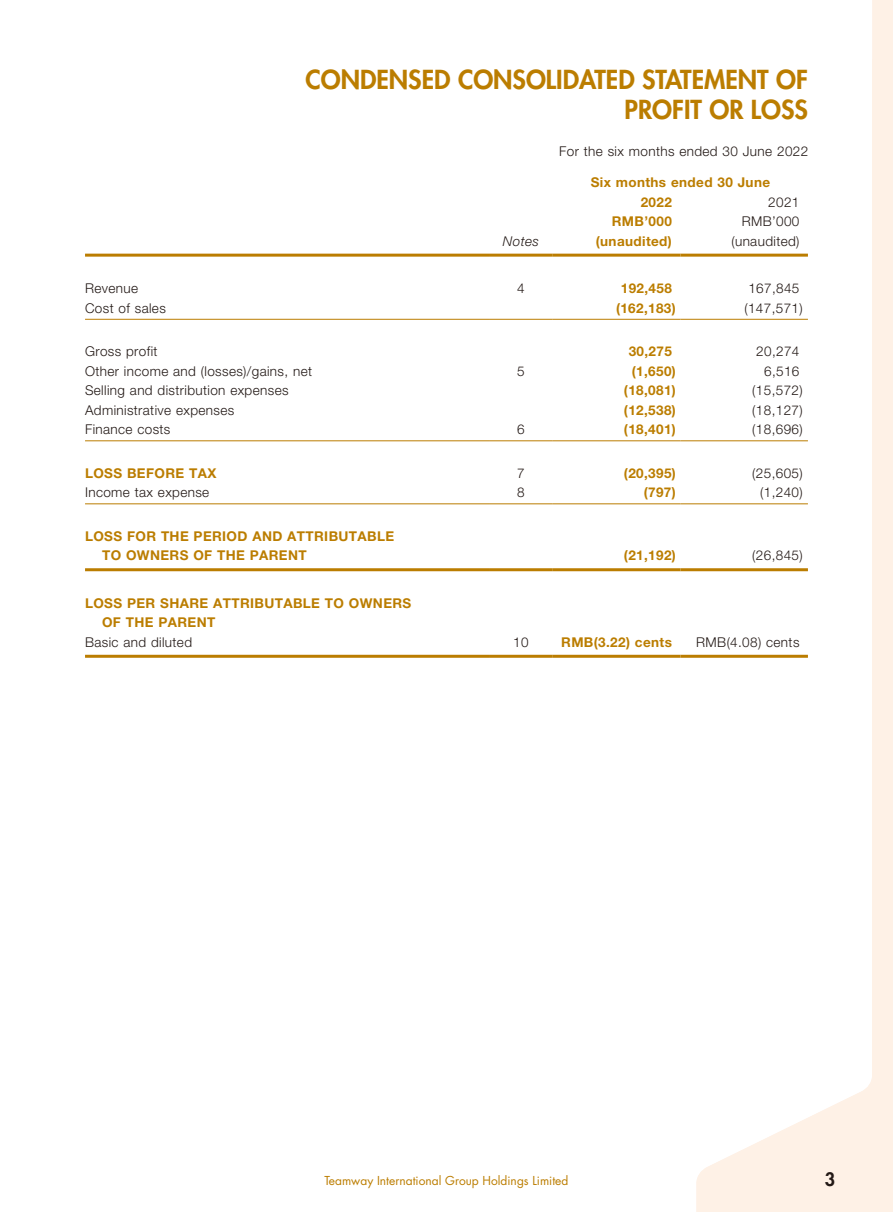
<style>
.page{position:relative;width:893px;height:1212px;background:#fff}
.page>*{position:absolute;margin:0;border:0;box-sizing:border-box;transform-origin:0 0}
.t1{font:800 25.5px/30px "Futura Std";color:#bb7d00;text-align:right}
.t2{font:800 18px "Futura Std";color:#231916}
.t3{font:300 13.5px "Helvetica Neue LT Std";letter-spacing:.03em;color:#231916}
.t4{font:700 13.5px/19.5px "Helvetica Neue LT Std";letter-spacing:.03em;color:#bb7d00}
.t5{font:italic 300 13.5px "Helvetica Neue LT Std";letter-spacing:.03em;color:#231916}
.t6{font:12px "Futura Std";color:#bb7d00}
</style>
<div class="page">
<svg style="left:872px;top:0;width:21px;height:59px"></svg>
<svg style="left:696px;top:59px;width:197px;height:1153px"></svg>
<svg style="left:553px;top:318px;width:127px;height:337px"></svg>
<hr style="left:85px;top:254px;width:404px;height:3px;background:#bb7d00">
<hr style="left:489px;top:254px;width:64px;height:3px;background:#bb7d00">
<hr style="left:553px;top:254px;width:127px;height:3px;background:#bb7d00">
<hr style="left:680px;top:254px;width:128px;height:3px;background:#bb7d00">
<hr style="left:85px;top:319px;width:404px;height:1px;background:#bb7d00">
<hr style="left:489px;top:319px;width:64px;height:1px;background:#bb7d00">
<hr style="left:553px;top:319px;width:127px;height:1px;background:#bb7d00">
<hr style="left:680px;top:319px;width:128px;height:1px;background:#bb7d00">
<hr style="left:85px;top:440px;width:404px;height:1px;background:#bb7d00">
<hr style="left:489px;top:440px;width:64px;height:1px;background:#bb7d00">
<hr style="left:553px;top:440px;width:127px;height:1px;background:#bb7d00">
<hr style="left:680px;top:440px;width:128px;height:1px;background:#bb7d00">
<hr style="left:85px;top:503px;width:404px;height:1px;background:#bb7d00">
<hr style="left:489px;top:503px;width:64px;height:1px;background:#bb7d00">
<hr style="left:553px;top:503px;width:127px;height:1px;background:#bb7d00">
<hr style="left:680px;top:503px;width:128px;height:1px;background:#bb7d00">
<hr style="left:85px;top:568px;width:404px;height:3px;background:#bb7d00">
<hr style="left:489px;top:568px;width:64px;height:3px;background:#bb7d00">
<hr style="left:553px;top:568px;width:127px;height:3px;background:#bb7d00">
<hr style="left:680px;top:568px;width:128px;height:3px;background:#bb7d00">
<hr style="left:85px;top:655px;width:404px;height:3px;background:#bb7d00">
<hr style="left:489px;top:655px;width:64px;height:3px;background:#bb7d00">
<hr style="left:553px;top:655px;width:127px;height:3px;background:#bb7d00">
<hr style="left:680px;top:655px;width:128px;height:3px;background:#bb7d00">
<h1 class="t1" style="left:305px;top:65px;width:504px">CONDENSED CONSOLIDATED STATEMENT OF<br>PROFIT OR LOSS</h1>
<p class="t3" style="left:559px;top:143px;width:251px">For the six months ended 30 June 2022</p>
<p class="t4" style="left:641px;top:172px;width:131px;text-indent:-50px">Six months ended 30 June<br>2022</p>
<p class="t3" style="left:768px;top:194px;width:33px">2021</p>
<p class="t4" style="left:612px;top:211px;width:62px">RMB’000</p>
<p class="t3" style="left:742px;top:213px;width:59px">RMB’000</p>
<p class="t5" style="left:503px;top:233px;width:38px">Notes</p>
<p class="t4" style="left:596px;top:231px;width:78px">(unaudited)</p>
<p class="t3" style="left:731px;top:233px;width:70px">(unaudited)</p>
<p class="t3" style="left:85px;top:280px;width:55px">Revenue</p>
<p class="t3" style="left:517px;top:280px;width:9px">4</p>
<p class="t4" style="left:621px;top:278px;width:53px">192,458</p>
<p class="t3" style="left:748px;top:280px;width:53px">167,845</p>
<p class="t3" style="left:85px;top:300px;width:82px">Cost of sales</p>
<p class="t4" style="left:616px;top:298px;width:61px">(162,183)</p>
<p class="t3" style="left:744px;top:300px;width:60px">(147,571)</p>
<p class="t3" style="left:85px;top:343px;width:74px">Gross profit</p>
<p class="t4" style="left:629px;top:341px;width:45px">30,275</p>
<p class="t3" style="left:756px;top:343px;width:45px">20,274</p>
<p class="t3" style="left:85px;top:363px;width:229px">Other income and (losses)/gains, net</p>
<p class="t3" style="left:517px;top:363px;width:9px">5</p>
<p class="t4" style="left:632px;top:361px;width:46px">(1,650)</p>
<p class="t3" style="left:764px;top:363px;width:37px">6,516</p>
<p class="t3" style="left:85px;top:382px;width:205px">Selling and distribution expenses</p>
<p class="t4" style="left:624px;top:380px;width:53px">(18,081)</p>
<p class="t3" style="left:752px;top:382px;width:52px">(15,572)</p>
<p class="t3" style="left:85px;top:402px;width:151px">Administrative expenses</p>
<p class="t4" style="left:624px;top:400px;width:53px">(12,538)</p>
<p class="t3" style="left:752px;top:402px;width:52px">(18,127)</p>
<p class="t3" style="left:85px;top:421px;width:87px">Finance costs</p>
<p class="t3" style="left:517px;top:421px;width:9px">6</p>
<p class="t4" style="left:624px;top:419px;width:53px">(18,401)</p>
<p class="t3" style="left:752px;top:421px;width:52px">(18,696)</p>
<p class="t4" style="left:85px;top:463px;width:133px">LOSS BEFORE TAX</p>
<p class="t3" style="left:517px;top:465px;width:9px">7</p>
<p class="t4" style="left:624px;top:463px;width:53px">(20,395)</p>
<p class="t3" style="left:752px;top:465px;width:52px">(25,605)</p>
<p class="t3" style="left:85px;top:484px;width:126px">Income tax expense</p>
<p class="t3" style="left:517px;top:484px;width:9px">8</p>
<p class="t4" style="left:644px;top:482px;width:34px">(797)</p>
<p class="t3" style="left:760px;top:484px;width:44px">(1,240)</p>
<p class="t4" style="left:102px;top:526px;width:294px;text-indent:-17px">LOSS FOR THE PERIOD AND ATTRIBUTABLE<br>TO OWNERS OF THE PARENT</p>
<p class="t4" style="left:624px;top:545px;width:53px">(21,192)</p>
<p class="t3" style="left:752px;top:547px;width:52px">(26,845)</p>
<p class="t4" style="left:102px;top:593px;width:311px;text-indent:-17px">LOSS PER SHARE ATTRIBUTABLE TO OWNERS<br>OF THE PARENT</p>
<p class="t3" style="left:85px;top:634px;width:109px">Basic and diluted</p>
<p class="t3" style="left:513px;top:634px;width:17px">10</p>
<p class="t4" style="left:561px;top:632px;width:112px">RMB(3.22) cents</p>
<p class="t3" style="left:696px;top:634px;width:105px">RMB(4.08) cents</p>
<p class="t6" style="left:324px;top:1172px;width:245px">Teamway International Group Holdings Limited</p>
<h2 class="t2" style="left:825px;top:1168px;width:12px">3</h2>
</div>
